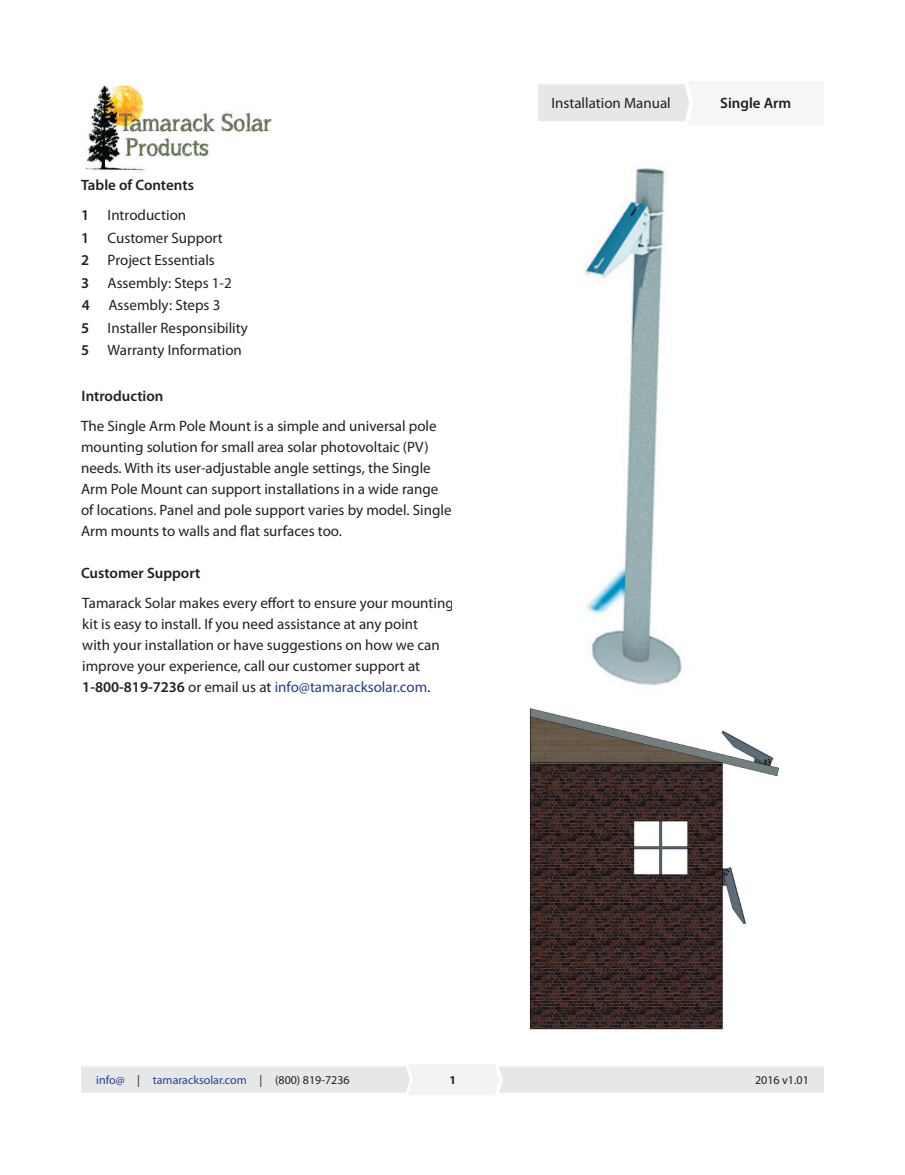
<style>
.page{position:relative;width:905px;height:1175px;background:#fff}
.page>*{position:absolute;margin:0;border:0;box-sizing:border-box;transform-origin:0 0}
.t1{font:15px/21px "Myriad Pro";color:#231f20}
.t2{font:600 15px/29.8px "Myriad Pro";color:#231f20}
.t3{font:12px "Myriad Pro";color:#253f8e}
.t4{font:12px "Myriad Pro";color:#231f20}
.t5{font:700 12px "Myriad Pro";color:#231f20}
.s1{font-weight:400}
.s2{font-weight:600}
.s3{color:#253f8e}
.s4{color:#231f20}
</style>
<div class="page">
<svg style="left:81px;top:1064px;width:742px;height:31px"></svg>
<div style="left:538px;top:84px;width:151px;height:37px;background:#e6e7e9"></div>
<img style="left:585px;top:168px;width:97px;height:518px">
<img style="left:529px;top:708px;width:251px;height:322px">
<img style="left:85px;top:85px;width:187px;height:86px">
<p class="t2" style="left:81px;top:170px;width:114px">Table of Contents<br>1 <span class="s1">Introduction</span></p>
<p class="t1" style="left:81px;top:226px;width:143px;line-height:22.5px"><span class="s2">1</span> Customer Support<br><span class="s2">2</span> Project Essentials</p>
<p class="t1" style="left:81px;top:272px;width:152px;line-height:22px"><span class="s2">3</span> Assembly: Steps 1-2<br><span class="s2">4</span> Assembly: Steps 3</p>
<p class="t1" style="left:81px;top:316px;width:168px;line-height:22.5px"><span class="s2">5</span> Installer Responsibility<br><span class="s2">5</span> Warranty Information</p>
<p class="t2" style="left:82px;top:380px;width:83px">Introduction</p>
<p class="t1" style="left:81px;top:415px;width:372px">The Single Arm Pole Mount is a simple and universal pole mounting solution for small area solar photovoltaic (PV) needs. With its user-adjustable angle settings, the Single Arm Pole Mount can support installations in a wide range of locations. Panel and pole support varies by model. Single Arm mounts to walls and flat surfaces too.</p>
<p class="t2" style="left:81px;top:557px;width:121px">Customer Support</p>
<p class="t1" style="left:82px;top:592px;width:373px">Tamarack Solar makes every effort to ensure your mounting kit is easy to install. If you need assistance at any point<br>with your installation or have suggestions on how we can improve your experience, call our customer support at <span class="s2">1-800-819-7236</span> or email us at <span class="s3">info@tamaracksolar.com</span>.</p>
<p class="t1" style="left:551px;top:93px;width:121px">Installation Manual</p>
<p class="t2" style="left:720px;top:88px;width:73px">Single Arm</p>
<p class="t3" style="left:96px;top:1072px;width:255px">info@ <span class="s4">|</span> tamaracksolar.com <span class="s4">| (800) 819-7236</span></p>
<p class="t5" style="left:449px;top:1072px;width:8px">1</p>
<p class="t4" style="left:755px;top:1072px;width:55px">2016 v1.01</p>
</div>
